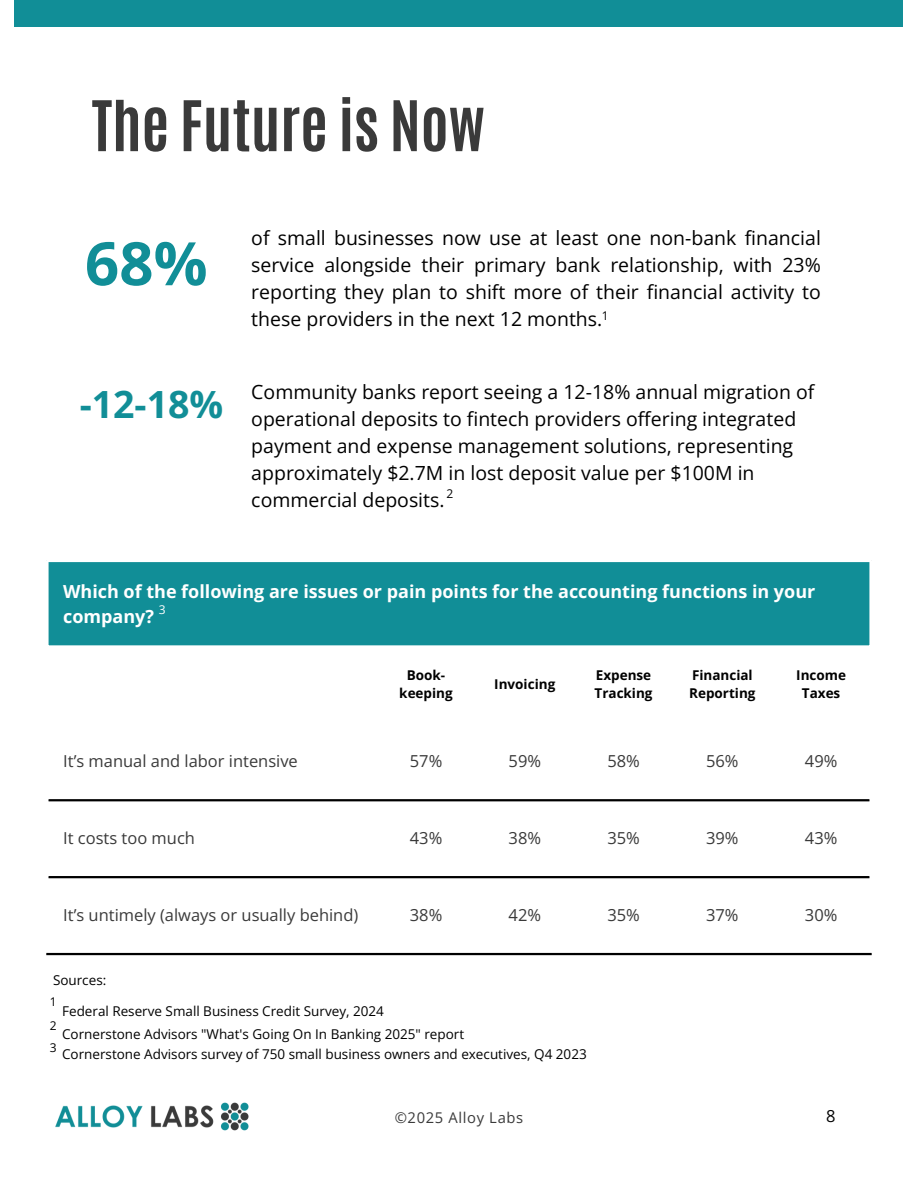
<style>
.page{position:relative;width:918px;height:1188px;background:#fff}
.page>*{position:absolute;margin:0;border:0;box-sizing:border-box;transform-origin:0 0}
.t1{font:700 60px "Open Sans";color:#118e97}
.t2{font:700 59.25px "Antonio";color:#3a3a3a}
.t3{font:700 37.5px "Open Sans";color:#118e97}
.t4{font:19.5px/27px "Open Sans";color:#000;text-align:justify}
.t5{font:700 18px/24.8px "Open Sans";color:#fff}
.t6{font:16.5px "Open Sans";color:#3a3a3a}
.t7{font:16.5px "Open Sans";color:#000}
.t8{font:14.85px "Open Sans";letter-spacing:.045em;color:#3a3a3a}
.t9{font:13.5px "Open Sans";color:#000}
.t10{font:700 13.5px/18px "Open Sans";color:#000;text-align:center}
.t11{font:12px "Open Sans";color:#000}
.t12{font:12px "Open Sans";color:#fff}
</style>
<div class="page">
<div style="left:15px;top:0;width:888px;height:27px;background:#118e97"></div>
<img style="left:55px;top:1102px;width:194px;height:29px">
<div style="left:47px;top:561px;width:824px;height:86px;background:#118e97"></div>
<hr style="left:46px;top:562px;width:3px;height:391px;background:#fff">
<hr style="left:869px;top:562px;width:3px;height:391px;background:#fff">
<hr style="left:46px;top:560px;width:826px;height:2px;background:#fff">
<hr style="left:46px;top:645px;width:826px;height:3px;background:#fff">
<hr style="left:49px;top:799px;width:820px;height:2px;background:#000">
<hr style="left:49px;top:876px;width:820px;height:2px;background:#000">
<hr style="left:46px;top:953px;width:826px;height:2px;background:#000">
<p class="t2" style="left:92px;top:83px;width:395px">The Future is Now</p>
<p class="t1" style="left:85px;top:221px;width:124px">68%</p>
<p class="t3" style="left:80px;top:377px;width:145px">-12-18%</p>
<p class="t4" style="left:251px;top:224px;width:571px">of small businesses now use at least one non-bank financial service alongside their primary bank relationship, with 23% reporting they plan to shift more of their financial activity to these providers in the next 12 months.</p>
<p class="t11" style="left:602px;top:307px;width:8px">1</p>
<p class="t4" style="left:251px;top:378px;width:564px;text-align:left">Community banks report seeing a 12-18% annual migration of operational deposits to fintech providers offering integrated payment and expense management solutions, representing approximately $2.7M in lost deposit value per $100M in commercial deposits.</p>
<p class="t11" style="left:447px;top:485px;width:8px">2</p>
<h1 class="t5" style="left:63px;top:579px;width:754px">Which of the following are issues or pain points for the accounting functions in your company?</h1>
<p class="t12" style="left:159px;top:602px;width:8px">3</p>
<h2 class="t10" style="left:399px;top:666px;width:55px">Book&shy;keeping</h2>
<h3 class="t10" style="left:494px;top:675px;width:63px">Invoicing</h3>
<p class="t10" style="left:595px;top:666px;width:60px;text-align:left">Expense<br>Tracking</p>
<h3 class="t10" style="left:689px;top:666px;width:68px;text-align:left">Financial<br>Reporting</h3>
<p class="t10" style="left:796px;top:666px;width:51px">Income<br>Taxes</p>
<p class="t6" style="left:63px;top:750px;width:236px">It’s manual and labor intensive</p>
<p class="t6" style="left:410px;top:750px;width:34px">57%</p>
<p class="t6" style="left:509px;top:750px;width:34px">59%</p>
<p class="t6" style="left:607px;top:750px;width:34px">58%</p>
<p class="t6" style="left:706px;top:750px;width:34px">56%</p>
<p class="t6" style="left:805px;top:750px;width:34px">49%</p>
<p class="t6" style="left:63px;top:827px;width:133px">It costs too much</p>
<p class="t6" style="left:410px;top:827px;width:34px">43%</p>
<p class="t6" style="left:509px;top:827px;width:34px">38%</p>
<p class="t6" style="left:607px;top:827px;width:34px">35%</p>
<p class="t6" style="left:706px;top:827px;width:34px">39%</p>
<p class="t6" style="left:805px;top:827px;width:34px">43%</p>
<p class="t6" style="left:63px;top:903px;width:297px">It’s untimely (always or usually behind)</p>
<p class="t6" style="left:410px;top:903px;width:34px">38%</p>
<p class="t6" style="left:509px;top:903px;width:34px">42%</p>
<p class="t6" style="left:607px;top:903px;width:34px">35%</p>
<p class="t6" style="left:706px;top:903px;width:34px">37%</p>
<p class="t6" style="left:805px;top:903px;width:34px">30%</p>
<p class="t9" style="left:53px;top:971px;width:55px">Sources:</p>
<p class="t11" style="left:50px;top:994px;width:8px">1</p>
<p class="t9" style="left:62px;top:1002px;width:323px">Federal Reserve Small Business Credit Survey, 2024</p>
<p class="t11" style="left:50px;top:1018px;width:8px">2</p>
<p class="t9" style="left:62px;top:1024px;width:404px">Cornerstone Advisors "What's Going On In Banking 2025" report</p>
<p class="t11" style="left:50px;top:1040px;width:8px">3</p>
<p class="t9" style="left:62px;top:1044px;width:526px">Cornerstone Advisors survey of 750 small business owners and executives, Q4 2023</p>
<p class="t8" style="left:395px;top:1107px;width:130px">©️2025 Alloy Labs</p>
<p class="t7" style="left:826px;top:1104px;width:11px">8</p>
</div>
